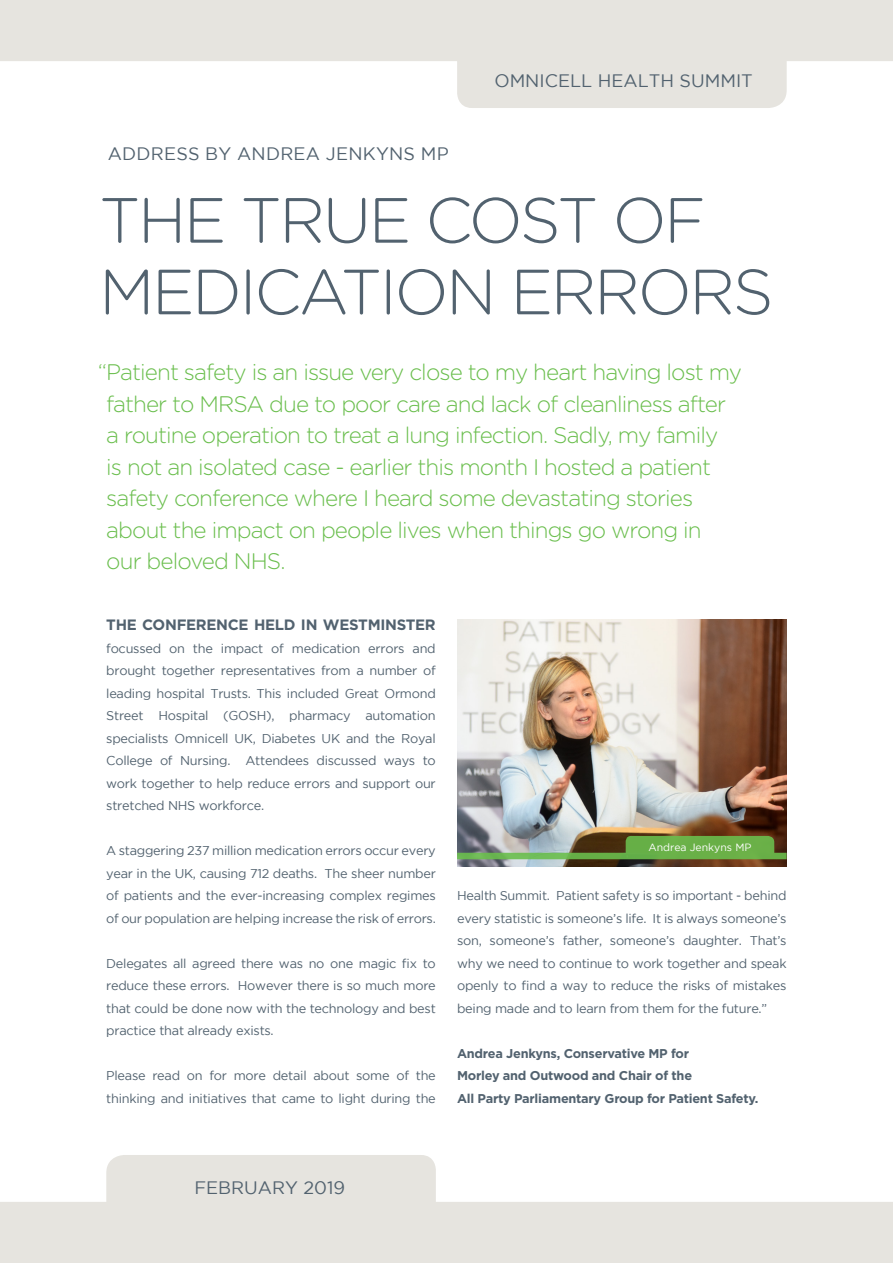
<style>
.page{position:relative;width:893px;height:1263px;background:#fff}
.page>*{position:absolute;margin:0;border:0;box-sizing:border-box;transform-origin:0 0}
.t1{font:300 63.75px/71.6px "Gotham Rounded";letter-spacing:-.04em;color:#52626f}
.INTRO_PARA{font:300 22.5px/31.5px "Gotham Rounded";letter-spacing:-.04em;color:#6abe4d}
.t2{font:18px "Gotham";color:#52626f}
.Body_Copy{font:700 15px "Gotham";letter-spacing:-.02em;color:#52626f}
.Body_Copy-2{font:12.75px/22.5px "Gotham";letter-spacing:-.02em;color:#52626f;text-align:justify}
.Speaker{font:700 12.75px/22.5px "Gotham";letter-spacing:-.02em;color:#52626f}
.t3{font:10.5px "Gotham";color:#fff}
</style>
<div class="page">
<img style="left:457px;top:619px;width:330px;height:247px">
<svg style="left:0;top:0;width:893px;height:108px;fill:#e6e4df"></svg>
<svg style="left:0;top:1155px;width:893px;height:108px;fill:#e6e4df"></svg>
<svg style="left:457px;top:836px;width:330px;height:23px;background:#719a5a"></svg>
<p class="t2" style="left:108px;top:144px;width:343px">ADDRESS BY ANDREA JENKYNS MP</p>
<p class="t2" style="left:494px;top:71px;width:260px">OMNICELL HEALTH SUMMIT</p>
<p class="t1" style="left:99px;top:181px;width:676px">THE TRUE COST OF<br>MEDICATION ERRORS</p>
<p class="INTRO_PARA" style="left:106px;top:355px;width:637px;text-indent:-8px">“Patient safety is an issue very close to my heart having lost my father to MRSA due to poor care and lack of cleanliness after a routine operation to treat a lung infection. Sadly, my family<br>is not an isolated case - earlier this month I hosted a patient safety conference where I heard some devastating stories about the impact on people lives when things go wrong in our beloved NHS.</p>
<p class="Body_Copy" style="left:106px;top:615px;width:331px">THE CONFERENCE HELD IN WESTMINSTER</p>
<p class="Body_Copy-2" style="left:106px;top:637px;width:331px">focussed on the impact of medication errors and brought together representatives from a number of leading hospital Trusts. This included Great Ormond Street Hospital (GOSH), pharmacy automation specialists Omnicell UK, Diabetes UK and the Royal College of Nursing. Attendees discussed ways to work together to help reduce errors and support our stretched NHS workforce.</p>
<p class="Body_Copy-2" style="left:106px;top:839px;width:331px">A staggering 237 million medication errors occur every year in the UK, causing 712 deaths. The sheer number of patients and the ever-increasing complex regimes of our population are helping increase the risk of errors.</p>
<p class="Body_Copy-2" style="left:106px;top:952px;width:331px">Delegates all agreed there was no one magic fix to reduce these errors. However there is so much more that could be done now with the technology and best practice that already exists.</p>
<p class="Body_Copy-2" style="left:106px;top:1064px;width:331px">Please read on for more detail about some of the thinking and initiatives that came to light during the</p>
<p class="t3" style="left:648px;top:841px;width:105px">Andrea Jenkyns MP</p>
<p class="Body_Copy-2" style="left:457px;top:884px;width:331px">Health Summit. Patient safety is so important - behind every statistic is someone’s life. It is always someone’s son, someone’s father, someone’s daughter. That’s why we need to continue to work together and speak openly to find a way to reduce the risks of mistakes being made and to learn from them for the future.”</p>
<p class="Speaker" style="left:457px;top:1042px;width:303px">Andrea Jenkyns, Conservative MP for<br>Morley and Outwood and Chair of the<br>All Party Parliamentary Group for Patient Safety.</p>
<p class="t2" style="left:194px;top:1178px;width:152px">FEBRUARY 2019</p>
</div>
